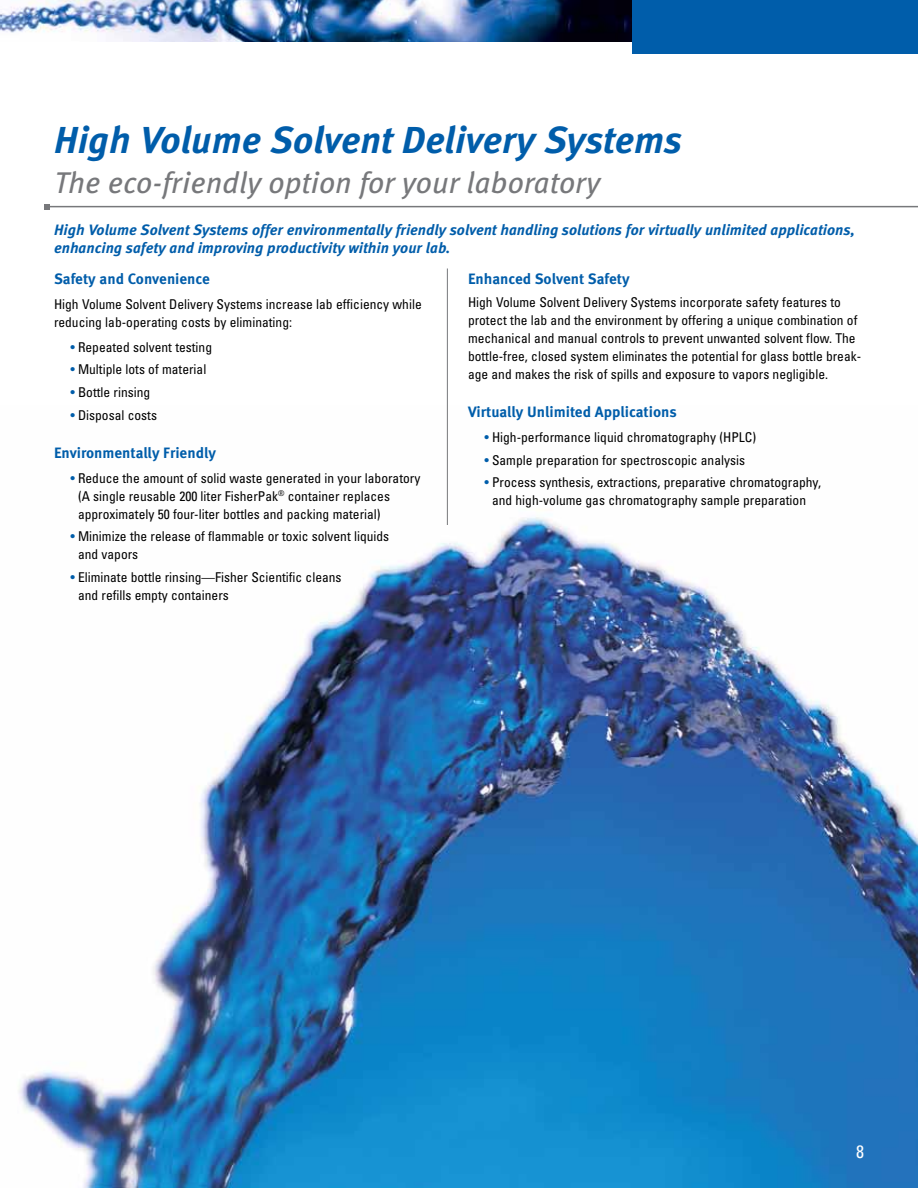
<style>
.page{position:relative;width:918px;height:1188px;background:#fff}
.page>*{position:absolute;margin:0;border:0;box-sizing:border-box;transform-origin:0 0}
.t1{font:italic 700 37.5px "Meta OT";color:#005daa}
.t2{font:italic 30px "Meta OT";color:#77787b}
.t3{font:condensed 18px "Univers LT Std";color:#fff}
.t4{font:italic 700 15px/18px "Meta OT";color:#005daa}
.t5{font:700 15px "Meta OT";color:#005daa}
.t6{font:condensed 13.5px/18px "Univers LT Std";color:#000}
.s1{color:#005daa}
</style>
<div class="page">
<img style="left:19px;top:405px;width:899px;height:783px">
<img style="left:0;top:0;width:632px;height:42px">
<div style="left:632px;top:0;width:286px;height:54px;background:#005daa"></div>
<hr style="left:47px;top:206px;width:871px;height:1px;background:#77787b">
<svg style="left:44px;top:204px;width:6px;height:6px"></svg>
<hr style="left:447px;top:268px;width:1px;height:257px;background:#77787b">
<h1 class="t1" style="left:54px;top:117px;width:630px">High Volume Solvent Delivery Systems</h1>
<h2 class="t2" style="left:54px;top:164px;width:548px">The eco-friendly option for your laboratory</h2>
<p class="t4" style="left:54px;top:221px;width:803px">High Volume Solvent Systems offer environmentally friendly solvent handling solutions for virtually unlimited applications, enhancing safety and improving productivity within your lab.</p>
<p class="t5" style="left:54px;top:270px;width:158px">Safety and Convenience</p>
<p class="t6" style="left:54px;top:295px;width:369px">High Volume Solvent Delivery Systems increase lab efficiency while reducing lab-operating costs by eliminating:</p>
<p class="t6" style="left:70px;top:338px;width:143px"><span class="s1">•</span> Repeated solvent testing</p>
<p class="t6" style="left:70px;top:360px;width:137px"><span class="s1">•</span> Multiple lots of material</p>
<p class="t6" style="left:70px;top:383px;width:81px"><span class="s1">•</span> Bottle rinsing</p>
<p class="t6" style="left:70px;top:406px;width:88px"><span class="s1">•</span> Disposal costs</p>
<p class="t5" style="left:54px;top:443px;width:164px">Environmentally Friendly</p>
<p class="t6" style="left:78px;top:469px;width:344px;text-indent:-8px"><span class="s1">•</span> Reduce the amount of solid waste generated in your laboratory (A single reusable 200 liter FisherPak<sup>®</sup> container replaces approximately 50 four-liter bottles and packing material)</p>
<p class="t6" style="left:78px;top:527px;width:313px;text-indent:-8px"><span class="s1">•</span> Minimize the release of flammable or toxic solvent liquids and vapors</p>
<p class="t6" style="left:78px;top:568px;width:265px;text-indent:-8px"><span class="s1">•</span> Eliminate bottle rinsing—Fisher Scientific cleans and refills empty containers</p>
<p class="t5" style="left:468px;top:270px;width:163px">Enhanced Solvent Safety</p>
<p class="t6" style="left:468px;top:293px;width:395px">High Volume Solvent Delivery Systems incorporate safety features to protect the lab and the environment by offering a unique combination of mechanical and manual controls to prevent unwanted solvent flow. The bottle-free, closed system eliminates the potential for glass bottle break&shy;age and makes the risk of spills and exposure to vapors negligible.</p>
<p class="t5" style="left:468px;top:402px;width:210px">Virtually Unlimited Applications</p>
<p class="t6" style="left:484px;top:428px;width:273px"><span class="s1">•</span> High-performance liquid chromatography (HPLC)</p>
<p class="t6" style="left:484px;top:451px;width:262px"><span class="s1">•</span> Sample preparation for spectroscopic analysis</p>
<p class="t6" style="left:484px;top:473px;width:338px;text-align:center"><span class="s1">•</span> Process synthesis, extractions, preparative chromatography, and high-volume gas chromatography sample preparation</p>
<h3 class="t3" style="left:856px;top:1140px;width:9px">8</h3>
</div>
